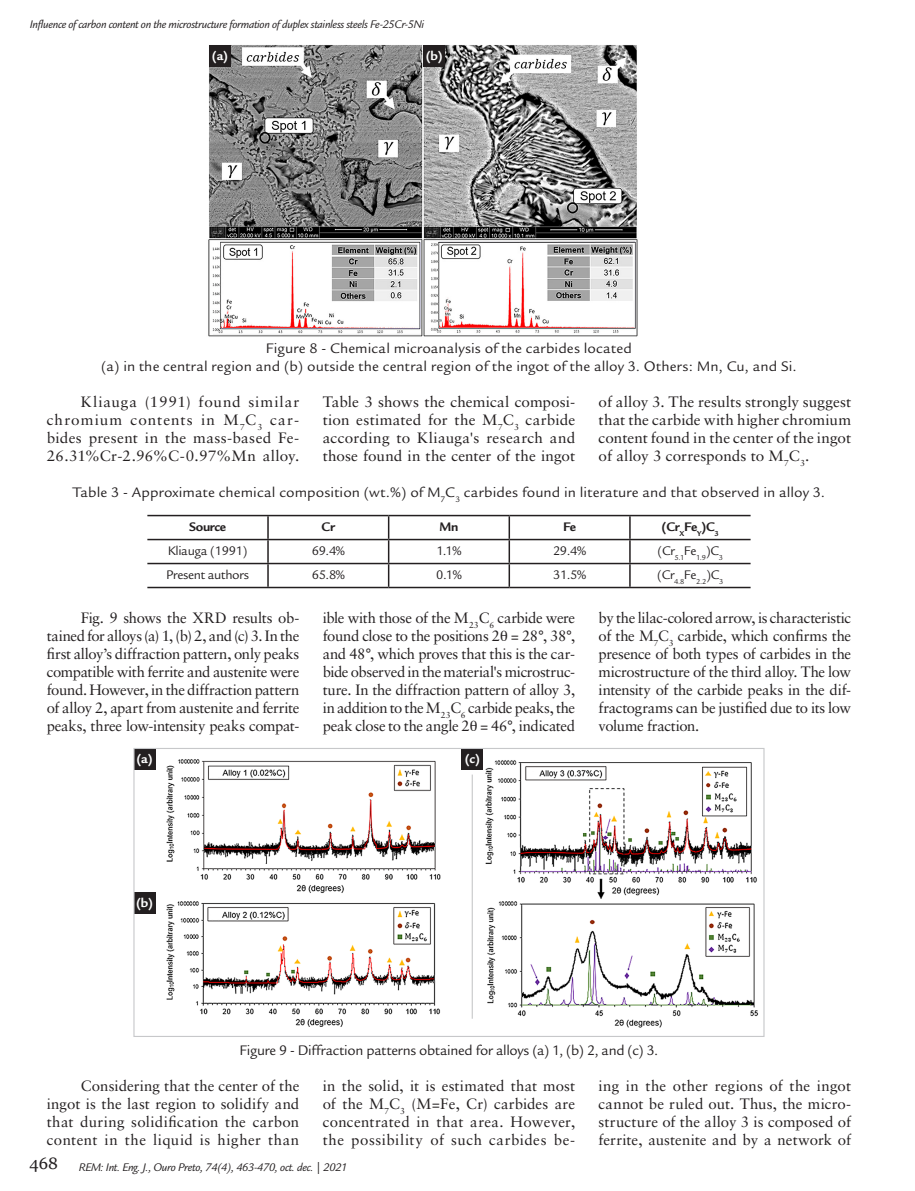
<style>
.page{position:relative;width:915px;height:1191px;background:#fff}
.page>*{position:absolute;margin:0;border:0;box-sizing:border-box;transform-origin:0 0}
.t1{font:16.5px "Georgia";color:#231f20}
.Texto_-_EN{font:15px/18px "Sabon LT Std";letter-spacing:.005em;color:#231f20;text-align:justify}
.Legenda{font:15px "Legacy Sans";letter-spacing:.005em;color:#231f20}
.Legenda-2{font:15px "Legacy Sans";letter-spacing:-.015em;color:#231f20}
.Tabela{font:13.5px "Legacy Sans";letter-spacing:-.025em;color:#231f20}
.Tabela-2{font:700 13.5px "Legacy Sans";letter-spacing:-.025em;color:#231f20}
.legenda_PT{font:700 13.5px "Legacy Sans";color:#fff}
.t2{font:italic 12px "Legacy Sans";letter-spacing:-.025em;color:#231f20}
</style>
<div class="page">
<hr style="left:147px;top:515px;width:121px;height:1px;background:#231f20">
<hr style="left:268px;top:515px;width:120px;height:1px;background:#231f20">
<hr style="left:267px;top:516px;width:2px;height:23px;background:#231f20">
<hr style="left:388px;top:515px;width:121px;height:1px;background:#231f20">
<hr style="left:509px;top:515px;width:120px;height:1px;background:#231f20">
<hr style="left:508px;top:516px;width:2px;height:23px;background:#231f20">
<hr style="left:629px;top:515px;width:121px;height:1px;background:#231f20">
<hr style="left:147px;top:539px;width:121px;height:1px;background:#231f20">
<hr style="left:268px;top:539px;width:120px;height:1px;background:#231f20">
<hr style="left:267px;top:540px;width:2px;height:23px;background:#231f20">
<hr style="left:388px;top:539px;width:121px;height:1px;background:#231f20">
<hr style="left:509px;top:539px;width:120px;height:1px;background:#231f20">
<hr style="left:508px;top:540px;width:2px;height:23px;background:#231f20">
<hr style="left:629px;top:539px;width:121px;height:1px;background:#231f20">
<hr style="left:147px;top:563px;width:121px;height:1px;background:#231f20">
<hr style="left:268px;top:563px;width:120px;height:1px;background:#231f20">
<hr style="left:267px;top:564px;width:2px;height:23px;background:#231f20">
<hr style="left:388px;top:563px;width:121px;height:1px;background:#231f20">
<svg style="left:388px;top:516px;width:1px;height:71px"></svg>
<hr style="left:509px;top:563px;width:120px;height:1px;background:#231f20">
<hr style="left:508px;top:564px;width:2px;height:23px;background:#231f20">
<hr style="left:629px;top:563px;width:121px;height:1px;background:#231f20">
<svg style="left:629px;top:516px;width:1px;height:71px"></svg>
<hr style="left:147px;top:587px;width:121px;height:1px;background:#231f20">
<hr style="left:268px;top:587px;width:120px;height:1px;background:#231f20">
<hr style="left:388px;top:587px;width:121px;height:1px;background:#231f20">
<hr style="left:509px;top:587px;width:120px;height:1px;background:#231f20">
<hr style="left:629px;top:587px;width:121px;height:1px;background:#231f20">
<img style="left:208px;top:45px;width:430px;height:292px">
<div style="left:209px;top:46px;width:21px;height:21px;background:#231f20"></div>
<div style="left:423px;top:46px;width:22px;height:21px;background:#231f20"></div>
<img style="left:139px;top:753px;width:619px;height:275px">
<div style="left:134px;top:748px;width:21px;height:22px;background:#231f20"></div>
<div style="left:134px;top:892px;width:21px;height:21px;background:#231f20"></div>
<div style="left:461px;top:748px;width:22px;height:22px;background:#231f20"></div>
<div style="left:133px;top:748px;width:631px;height:289px;border:1px solid #c7c8ca"></div>
<hr style="left:471px;top:774px;width:1px;height:244px;background:#c7c8ca">
<p class="t2" style="left:30px;top:18px;width:395px">Influence of carbon content on the microstructure formation of duplex stainless steels Fe-25Cr-5Ni</p>
<p class="legenda_PT" style="left:212px;top:48px;width:18px">(a)</p>
<p class="legenda_PT" style="left:425px;top:48px;width:19px">(b)</p>
<p class="Legenda" style="left:266px;top:340px;width:367px">Figure 8 - Chemical microanalysis of the carbides located</p>
<p class="Legenda" style="left:101px;top:358px;width:696px">(a) in the central region and (b) outside the central region of the ingot of the alloy 3. Others: Mn, Cu, and Si.</p>
<p class="Texto_-_EN" style="left:47px;top:392px;width:254px;text-indent:34px">Kliauga (1991) found similar chromium contents in M<sub>7</sub>C<sub>3</sub> car&shy;bides present in the mass-based Fe-26.31%Cr-2.96%C-0.97%Mn alloy.</p>
<p class="Texto_-_EN" style="left:322px;top:392px;width:254px">Table 3 shows the chemical composi&shy;tion estimated for the M<sub>7</sub>C<sub>3</sub> carbide according to Kliauga's research and those found in the center of the ingot</p>
<p class="Texto_-_EN" style="left:598px;top:392px;width:254px">of alloy 3. The results strongly suggest that the carbide with higher chromium content found in the center of the ingot of alloy 3 corresponds to M<sub>7</sub>C<sub>3</sub>.</p>
<p class="Legenda" style="left:73px;top:484px;width:753px">Table 3 - Approximate chemical composition (wt.%) of M<sub>7</sub>C<sub>3</sub> carbides found in literature and that observed in alloy 3.</p>
<p class="Tabela-2" style="left:189px;top:519px;width:39px">Source</p>
<p class="Tabela-2" style="left:321px;top:519px;width:15px">Cr</p>
<p class="Tabela-2" style="left:439px;top:519px;width:20px">Mn</p>
<p class="Tabela-2" style="left:563px;top:519px;width:15px">Fe</p>
<p class="Tabela-2" style="left:661px;top:519px;width:59px">(Cr<sub>X</sub>Fe<sub>Y</sub>)C<sub>3</sub></p>
<p class="Tabela" style="left:168px;top:543px;width:81px">Kliauga (1991)</p>
<p class="Tabela" style="left:311px;top:543px;width:35px">69.4%</p>
<p class="Tabela" style="left:436px;top:543px;width:27px">1.1%</p>
<p class="Tabela" style="left:553px;top:543px;width:35px">29.4%</p>
<p class="Tabela" style="left:657px;top:543px;width:67px">(Cr<sub>5.1</sub>Fe<sub>1.9</sub>)C<sub>3</sub></p>
<p class="Tabela" style="left:166px;top:567px;width:84px">Present authors</p>
<p class="Tabela" style="left:311px;top:567px;width:35px">65.8%</p>
<p class="Tabela" style="left:436px;top:567px;width:27px">0.1%</p>
<p class="Tabela" style="left:553px;top:567px;width:34px">31.5%</p>
<p class="Tabela" style="left:656px;top:567px;width:68px">(Cr<sub>4.8</sub>Fe<sub>2.2</sub>)C<sub>3</sub></p>
<p class="Texto_-_EN" style="left:47px;top:608px;width:254px;text-indent:34px">Fig. 9 shows the XRD results ob&shy;tained for alloys (a) 1, (b) 2, and (c) 3. In the first alloy’s diffraction pattern, only peaks compatible with ferrite and austenite were found. However, in the diffraction pattern of alloy 2, apart from austenite and ferrite peaks, three low-intensity peaks compat-</p>
<p class="Texto_-_EN" style="left:322px;top:608px;width:254px">ible with those of the M<sub>23</sub>C<sub>6</sub> carbide were found close to the positions 2 = 28°, 38°, and 48°, which proves that this is the car&shy;bide observed in the material's microstruc&shy;ture. In the diffraction pattern of alloy 3, in addition to the M<sub>23</sub>C<sub>6</sub> carbide peaks, the peak close to the angle 2 = 46°, indicated</p>
<p class="Texto_-_EN" style="left:598px;top:608px;width:254px">by the lilac-colored arrow, is characteristic of the M<sub>7</sub>C<sub>3</sub> carbide, which confirms the presence of both types of carbides in the microstructure of the third alloy. The low intensity of the carbide peaks in the dif&shy;fractograms can be justified due to its low volume fraction.</p>
<p class="legenda_PT" style="left:136px;top:750px;width:18px">(a)</p>
<p class="legenda_PT" style="left:136px;top:894px;width:19px">(b)</p>
<p class="legenda_PT" style="left:464px;top:750px;width:17px">(c)</p>
<p class="Legenda-2" style="left:240px;top:1042px;width:420px">Figure 9 - Diffraction patterns obtained for alloys (a) 1, (b) 2, and (c) 3.</p>
<p class="Texto_-_EN" style="left:47px;top:1076px;width:254px;text-indent:34px">Considering that the center of the ingot is the last region to solidify and that during solidification the carbon content in the liquid is higher than</p>
<p class="Texto_-_EN" style="left:322px;top:1076px;width:254px">in the solid, it is estimated that most of the M<sub>7</sub>C<sub>3</sub> (M=Fe, Cr) carbides are concentrated in that area. However, the possibility of such carbides be-</p>
<p class="Texto_-_EN" style="left:598px;top:1076px;width:254px">ing in the other regions of the ingot cannot be ruled out. Thus, the micro&shy;structure of the alloy 3 is composed of ferrite, austenite and by a network of</p>
<p class="t1" style="left:29px;top:1153px;width:30px">468</p>
<p class="t2" style="left:79px;top:1160px;width:270px">REM: Int. Eng. J., Ouro Preto, 74(4), 463-470, oct. dec. | 2021</p>
</div>
